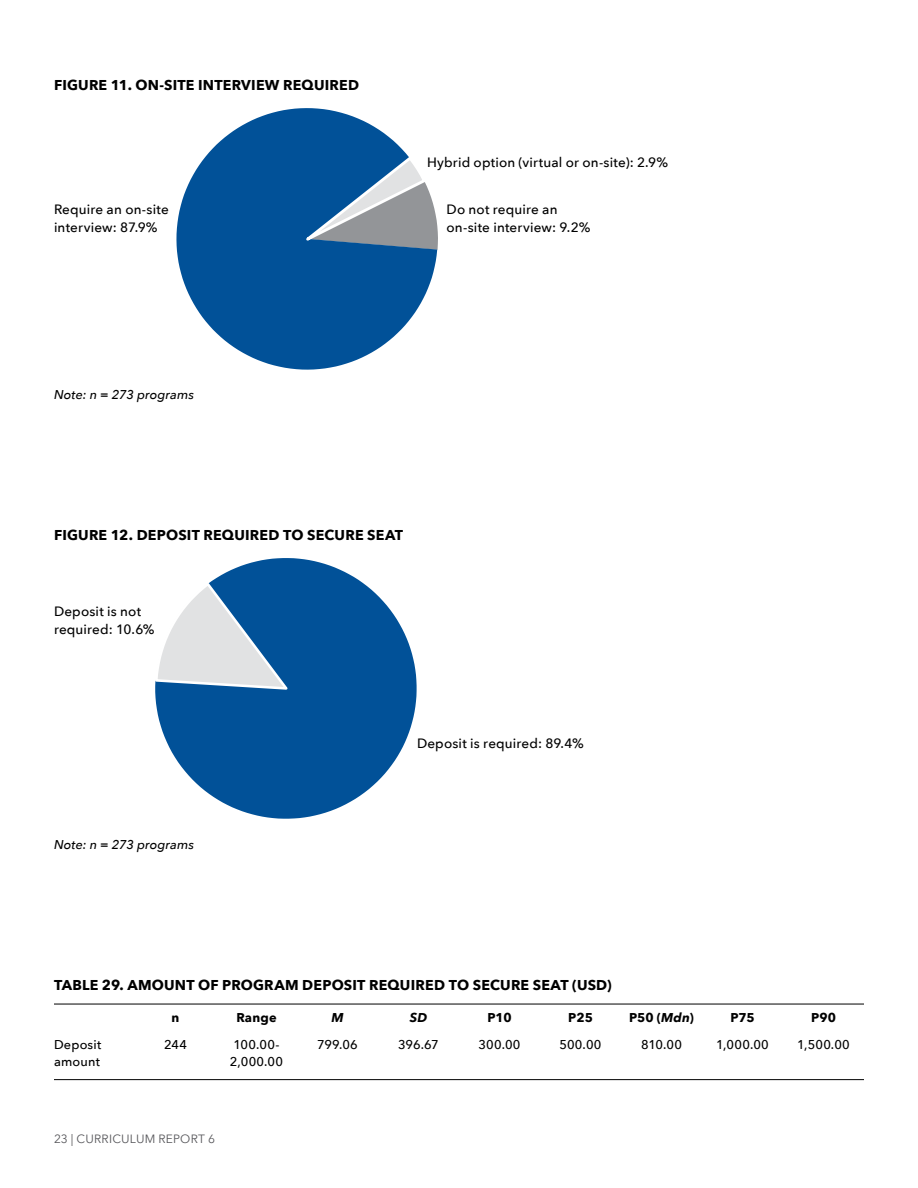
<style>
.page{position:relative;width:918px;height:1188px;background:#fff}
.page>*{position:absolute;margin:0;border:0;box-sizing:border-box;transform-origin:0 0}
.t1{font:700 14.25px "Avenir Next";letter-spacing:.015em;color:#000}
.t2{font:500 13.5px/17.4px "Avenir Next";letter-spacing:.01em;color:#000}
.t3{font:500 12.75px/17.5px "Avenir Next";letter-spacing:.015em;color:#000}
.t4{font:italic 500 12.75px "Avenir Next";letter-spacing:.005em;color:#000}
.t5{font:700 12.75px "Avenir Next";letter-spacing:.01em;color:#000}
.t6{font:italic 700 12.75px "Avenir Next";color:#000}
.t7{font:12px "Avenir Next";letter-spacing:.02em;color:#56565a}
.s1{font-style:italic}
</style>
<div class="page">
<hr style="left:54px;top:1004px;width:81px;height:1px;background:#000">
<hr style="left:135px;top:1004px;width:81px;height:1px;background:#000">
<hr style="left:216px;top:1004px;width:81px;height:1px;background:#000">
<hr style="left:297px;top:1004px;width:81px;height:1px;background:#000">
<hr style="left:378px;top:1004px;width:81px;height:1px;background:#000">
<hr style="left:459px;top:1004px;width:81px;height:1px;background:#000">
<hr style="left:540px;top:1004px;width:81px;height:1px;background:#000">
<hr style="left:621px;top:1004px;width:81px;height:1px;background:#000">
<hr style="left:702px;top:1004px;width:81px;height:1px;background:#000">
<hr style="left:783px;top:1004px;width:81px;height:1px;background:#000">
<hr style="left:54px;top:1079px;width:81px;height:1px;background:#000">
<hr style="left:135px;top:1079px;width:81px;height:1px;background:#000">
<hr style="left:216px;top:1079px;width:81px;height:1px;background:#000">
<hr style="left:297px;top:1079px;width:81px;height:1px;background:#000">
<hr style="left:378px;top:1079px;width:81px;height:1px;background:#000">
<hr style="left:459px;top:1079px;width:81px;height:1px;background:#000">
<hr style="left:540px;top:1079px;width:81px;height:1px;background:#000">
<hr style="left:621px;top:1079px;width:81px;height:1px;background:#000">
<hr style="left:702px;top:1079px;width:81px;height:1px;background:#000">
<hr style="left:783px;top:1079px;width:81px;height:1px;background:#000">
<svg style="left:176px;top:108px;width:261px;height:262px;fill:#015198"></svg>
<svg style="left:284px;top:154px;width:154px;height:100px;background:#5983a9"></svg>
<svg style="left:155px;top:558px;width:262px;height:261px;fill:#015198"></svg>
<svg style="left:155px;top:581px;width:137px;height:110px"></svg>
<p class="t1" style="left:54px;top:73px;width:307px">FIGURE 11. ON-SITE INTERVIEW REQUIRED</p>
<p class="t2" style="left:54px;top:201px;width:116px">Require an on-site interview: 87.9%</p>
<p class="t2" style="left:427px;top:153px;width:243px">Hybrid option (virtual or on-site): 2.9%</p>
<p class="t2" style="left:447px;top:201px;width:145px">Do not require an on-site interview: 9.2%</p>
<p class="t4" style="left:54px;top:384px;width:142px">Note: n = 273 programs</p>
<p class="t1" style="left:54px;top:523px;width:351px">FIGURE 12. DEPOSIT REQUIRED TO SECURE SEAT</p>
<p class="t2" style="left:54px;top:602px;width:102px">Deposit is not required: 10.6%</p>
<p class="t4" style="left:54px;top:834px;width:142px">Note: n = 273 programs</p>
<p class="t2" style="left:417px;top:734px;width:168px">Deposit is required: 89.4%</p>
<p class="t1" style="left:54px;top:973px;width:559px">TABLE 29. AMOUNT OF PROGRAM DEPOSIT REQUIRED TO SECURE SEAT (USD)</p>
<p class="t5" style="left:172px;top:1007px;width:9px">n</p>
<p class="t5" style="left:236px;top:1007px;width:42px">Range</p>
<p class="t6" style="left:331px;top:1007px;width:14px">M</p>
<p class="t6" style="left:410px;top:1007px;width:19px">SD</p>
<p class="t5" style="left:487px;top:1007px;width:26px">P10</p>
<p class="t5" style="left:568px;top:1007px;width:26px">P25</p>
<p class="t5" style="left:629px;top:1007px;width:66px">P50 (<span class="s1">Mdn</span>)</p>
<p class="t5" style="left:730px;top:1007px;width:26px">P75</p>
<p class="t5" style="left:811px;top:1007px;width:26px">P90</p>
<p class="t3" style="left:54px;top:1035px;width:49px">Deposit amount</p>
<p class="t3" style="left:164px;top:1035px;width:24px">244</p>
<p class="t3" style="left:230px;top:1035px;width:55px">100.00-<br>2,000.00</p>
<p class="t3" style="left:317px;top:1035px;width:42px">799.06</p>
<p class="t3" style="left:398px;top:1035px;width:42px">396.67</p>
<p class="t3" style="left:478px;top:1035px;width:44px">300.00</p>
<p class="t3" style="left:560px;top:1035px;width:43px">500.00</p>
<p class="t3" style="left:641px;top:1035px;width:42px">810.00</p>
<p class="t3" style="left:716px;top:1035px;width:54px">1,000.00</p>
<p class="t3" style="left:797px;top:1035px;width:54px">1,500.00</p>
<p class="t7" style="left:54px;top:1128px;width:162px">23 | CURRICULUM REPORT 6</p>
</div>
